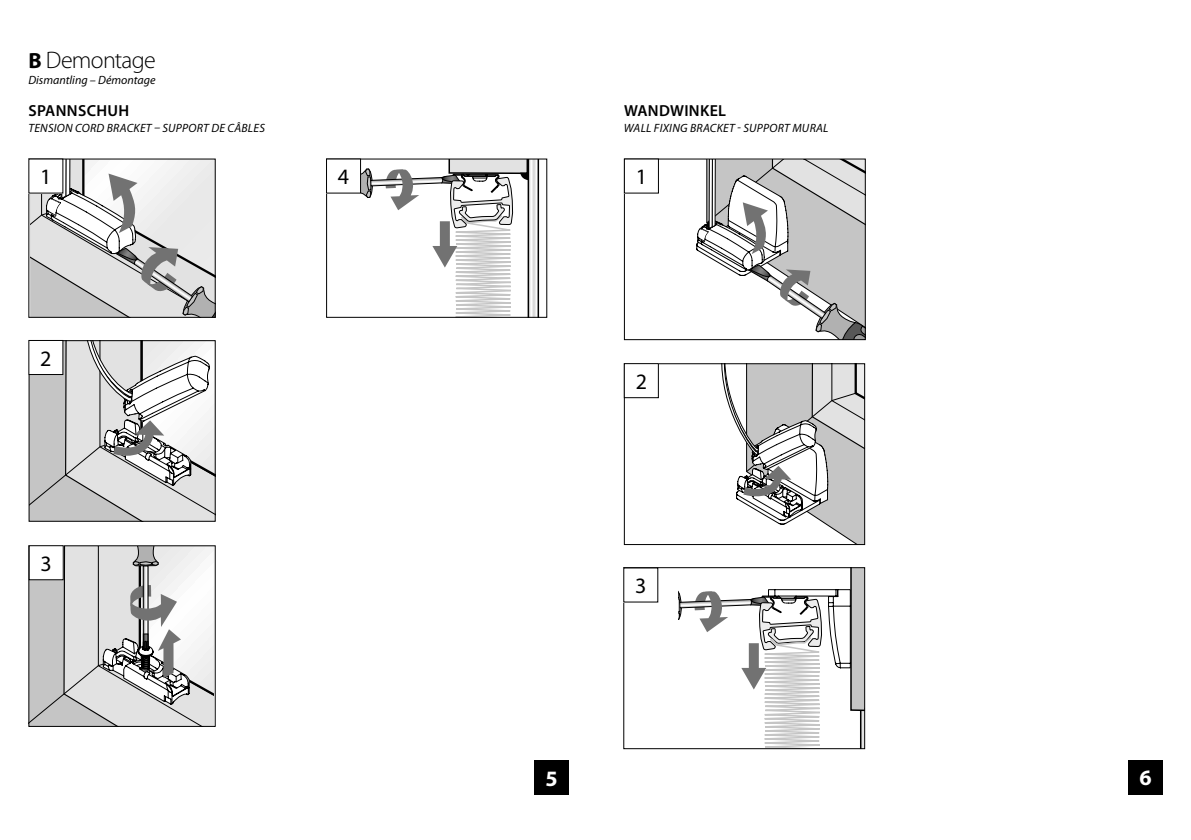
<style>
.page{position:relative;width:1191px;height:840px;background:#fff}
.page>*{position:absolute;margin:0;border:0;box-sizing:border-box;transform-origin:0 0}
.t1{font:300 24px "Myriad Pro";letter-spacing:-.03em;color:#000}
.t2{font:22px "Myriad Pro";color:#000}
.t3{font:700 22px "Myriad Pro";color:#fff}
.t4{font:600 16px "Myriad Pro";letter-spacing:.02em;color:#000}
.t5{font:italic 12px "Myriad Pro";letter-spacing:.02em;color:#000}
.t6{font:italic 12px "Myriad Pro";color:#000}
.s1{font-weight:700;font-size:22px}
</style>
<div class="page">
<div style="left:1128px;top:759px;width:34px;height:34px;background:#000"></div>
<svg style="left:696px;top:160px;width:167px;height:178px"></svg>
<div style="left:624px;top:158px;width:241px;height:182px;border:1px solid #000"></div>
<svg style="left:30px;top:160px;width:184px;height:155px"></svg>
<svg style="left:360px;top:159px;width:188px;height:158px"></svg>
<svg style="left:31px;top:342px;width:183px;height:177px"></svg>
<svg style="left:30px;top:547px;width:184px;height:177px"></svg>
<svg style="left:721px;top:365px;width:142px;height:177px"></svg>
<div style="left:624px;top:363px;width:241px;height:181px;border:1px solid #000"></div>
<svg style="left:678px;top:569px;width:185px;height:177px"></svg>
<div style="left:623px;top:567px;width:242px;height:181px;border:1px solid #000"></div>
<div style="left:624px;top:158px;width:35px;height:35px;border:1px solid #000"></div>
<div style="left:29px;top:159px;width:34px;height:34px;background:#fff"></div>
<div style="left:624px;top:363px;width:35px;height:35px;border:1px solid #000"></div>
<div style="left:29px;top:340px;width:34px;height:34px;background:#fff"></div>
<div style="left:28px;top:340px;width:35px;height:35px;border:1px solid #000"></div>
<div style="left:29px;top:545px;width:34px;height:34px;background:#fff"></div>
<div style="left:326px;top:158px;width:35px;height:35px;border:1px solid #000"></div>
<div style="left:534px;top:760px;width:34px;height:34px;background:#000"></div>
<h1 class="t1" style="left:28px;top:46px;width:129px"><span class="s1">B</span> Demontage</h1>
<p class="t6" style="left:28px;top:72px;width:129px">Dismantling – Démontage</p>
<h3 class="t4" style="left:29px;top:101px;width:102px">SPANNSCHUH</h3>
<h3 class="t4" style="left:624px;top:101px;width:104px">WANDWINKEL</h3>
<p class="t5" style="left:28px;top:121px;width:238px">TENSION CORD BRACKET – SUPPORT DE CÂBLES</p>
<p class="t5" style="left:624px;top:121px;width:206px">WALL FIXING BRACKET - SUPPORT MURAL</p>
<h2 class="t2" style="left:338px;top:163px;width:13px">4</h2>
<h2 class="t2" style="left:40px;top:163px;width:13px">1</h2>
<h2 class="t2" style="left:636px;top:163px;width:13px">1</h2>
<h2 class="t2" style="left:40px;top:344px;width:13px">2</h2>
<h2 class="t2" style="left:41px;top:549px;width:13px">3</h2>
<h2 class="t3" style="left:545px;top:763px;width:14px">5</h2>
<h2 class="t2" style="left:636px;top:367px;width:13px">2</h2>
<h2 class="t2" style="left:635px;top:572px;width:13px">3</h2>
<h2 class="t3" style="left:1139px;top:763px;width:14px">6</h2>
</div>
